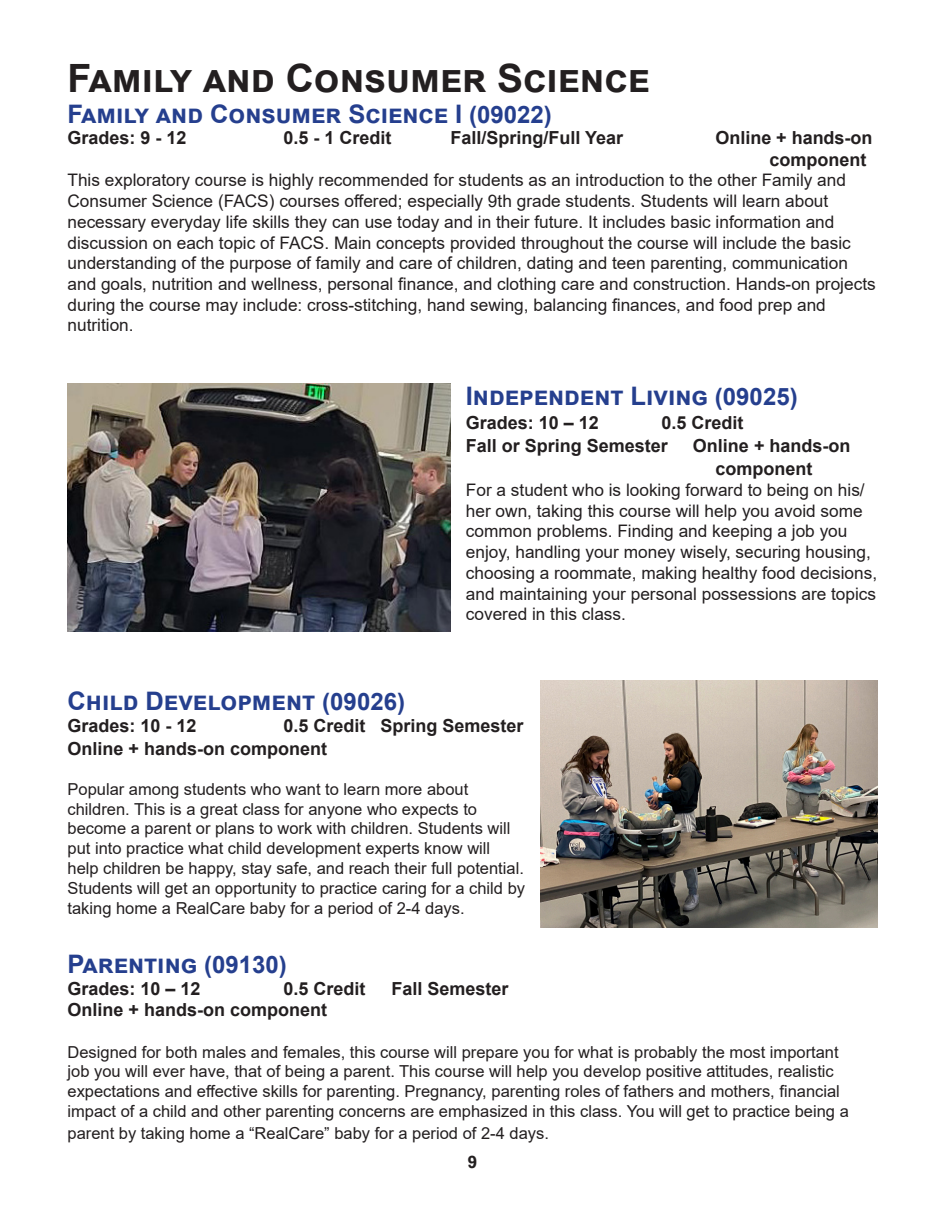
<style>
.page{position:relative;width:945px;height:1215px;background:#fff}
.page>*{position:absolute;margin:0;border:0;box-sizing:border-box;transform-origin:0 0}
.t1{font:700 39px "Arial";color:#231f20}
.t2{font:700 25.5px "Arial";color:#253f8e}
.t3{font:700 18px/23.4px "Arial";color:#231f20}
.t4{font:700 18px "Rockwell";color:#231f20}
.t5{font:17.25px/20.7px "Arial";color:#231f20}
.t6{font:16.5px/19.8px "Arial";color:#231f20}
.s1{font-size:24px}
</style>
<div class="page">
<img style="left:68px;top:383px;width:383px;height:249px">
<img style="left:541px;top:681px;width:337px;height:246px">
<p class="t1" style="left:68px;top:51px;width:584px">Family and Consumer Science</p>
<p class="t2" style="left:68px;top:96px;width:486px">Family and Consumer Science I <span class="s1">(09022)</span></p>
<p class="t3" style="left:68px;top:126px;width:121px">Grades: 9 - 12</p>
<p class="t3" style="left:284px;top:126px;width:110px">0.5 - 1 Credit</p>
<p class="t3" style="left:451px;top:126px;width:174px">Fall/Spring/Full Year</p>
<p class="t3" style="left:770px;top:127px;width:105px;line-height:21.6px;text-indent:-54px">Online + hands-on component</p>
<p class="t5" style="left:68px;top:170px;width:810px">This exploratory course is highly recommended for students as an introduction to the other Family and Consumer Science (FACS) courses offered; especially 9th grade students. Students will learn about necessary everyday life skills they can use today and in their future. It includes basic information and discussion on each topic of FACS. Main concepts provided throughout the course will include the basic understanding of the purpose of family and care of children, dating and teen parenting, communication and goals, nutrition and wellness, personal finance, and clothing care and construction. Hands-on projects during the course may include: cross-stitching, hand sewing, balancing finances, and food prep and nutrition.</p>
<p class="t2" style="left:466px;top:378px;width:333px">Independent Living <span class="s1">(09025)</span></p>
<p class="t3" style="left:466px;top:411px;width:135px">Grades: 10 – 12</p>
<p class="t3" style="left:662px;top:411px;width:84px">0.5 Credit</p>
<p class="t3" style="left:466px;top:434px;width:204px">Fall or Spring Semester</p>
<p class="t3" style="left:716px;top:434px;width:137px;text-indent:-23px">Online + hands-on component</p>
<p class="t5" style="left:466px;top:480px;width:413px">For a student who is looking forward to being on his/ her own, taking this course will help you avoid some common problems. Finding and keeping a job you enjoy, handling your money wisely, securing housing, choosing a roommate, making healthy food decisions, and maintaining your personal possessions are topics covered in this class.</p>
<p class="t2" style="left:68px;top:683px;width:339px">Child Development <span class="s1">(09026)</span></p>
<p class="t3" style="left:68px;top:714px;width:131px">Grades: 10 - 12</p>
<p class="t3" style="left:68px;top:714px;width:458px;text-indent:216px">0.5 Credit Spring Semester<br>Online + hands-on component</p>
<p class="t6" style="left:68px;top:779px;width:459px">Popular among students who want to learn more about children. This is a great class for anyone who expects to become a parent or plans to work with children. Students will put into practice what child development experts know will help children be happy, stay safe, and reach their full potential.<br>Students will get an opportunity to practice caring for a child by taking home a RealCare baby for a period of 2-4 days.</p>
<p class="t2" style="left:68px;top:946px;width:221px">Parenting <span class="s1">(09130)</span></p>
<p class="t3" style="left:68px;top:977px;width:135px">Grades: 10 – 12</p>
<p class="t3" style="left:284px;top:977px;width:84px">0.5 Credit</p>
<p class="t3" style="left:392px;top:977px;width:119px">Fall Semester</p>
<p class="t3" style="left:68px;top:998px;width:261px">Online + hands-on component</p>
<p class="t6" style="left:68px;top:1042px;width:783px">Designed for both males and females, this course will prepare you for what is probably the most important job you will ever have, that of being a parent. This course will help you develop positive attitudes, realistic expectations and effective skills for parenting. Pregnancy, parenting roles of fathers and mothers, financial impact of a child and other parenting concerns are emphasized in this class. You will get to practice being a</p>
<p class="t6" style="left:68px;top:1123px;width:483px">parent by taking home a “RealCare” baby for a period of 2-4 days.</p>
<p class="t4" style="left:468px;top:1151px;width:11px">9</p>
</div>
